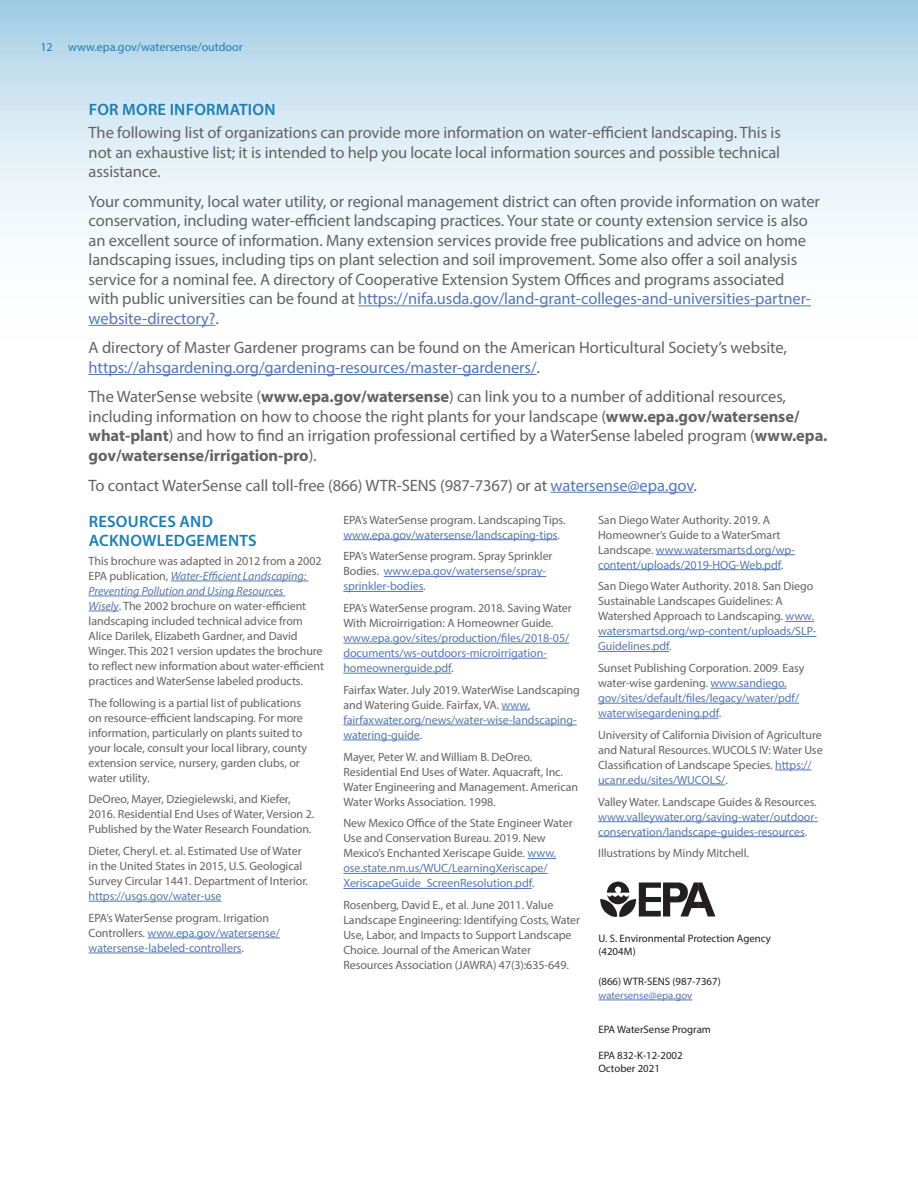
<style>
.page{position:relative;width:918px;height:1188px;background:#fff}
.page>*{position:absolute;margin:0;border:0;box-sizing:border-box;transform-origin:0 0}
.body{font:16.5px/19.5px "Myriad Pro";letter-spacing:-.005em;color:#636366}
.section_head{font:600 16.5px/19.5px "Myriad Pro";letter-spacing:.015em;color:#1d7eb2}
.body-2{font:12px/15px "Myriad Pro";letter-spacing:-.005em;color:#636366}
.body-3{font:12px/15px "Myriad Pro";letter-spacing:-.005em;color:#5678b0}
.t1{font:12px "Myriad Pro";color:#1d7eb2}
.t2{font:10.8px "Myriad Pro";color:#231f20}
.body-4{font:10.8px "Myriad Pro";letter-spacing:-.005em;color:#5678b0}
.s1{color:#5678b0}
.s2{font-weight:700}
.s3{font-style:italic;color:#5678b0}
.s4{color:#636366}
.s5{font-weight:300;color:#636366}
</style>
<div class="page">
<svg style="left:0;top:0;width:918px;height:326px"></svg>
<hr style="left:171px;top:581px;width:137px;height:1px;background:#5678b0">
<hr style="left:89px;top:596px;width:196px;height:1px;background:#5678b0">
<hr style="left:89px;top:611px;width:30px;height:1px;background:#5678b0">
<hr style="left:89px;top:901px;width:133px;height:1px;background:#5678b0">
<hr style="left:147px;top:938px;width:133px;height:1px;background:#5678b0">
<hr style="left:89px;top:953px;width:152px;height:1px;background:#5678b0">
<hr style="left:343px;top:539px;width:215px;height:1px;background:#5678b0">
<hr style="left:384px;top:576px;width:162px;height:1px;background:#5678b0">
<hr style="left:343px;top:591px;width:80px;height:1px;background:#5678b0">
<hr style="left:343px;top:643px;width:226px;height:1px;background:#5678b0">
<hr style="left:343px;top:658px;width:204px;height:1px;background:#5678b0">
<hr style="left:343px;top:673px;width:108px;height:1px;background:#5678b0">
<svg style="left:502px;top:710px;width:28px;height:1px"></svg>
<hr style="left:343px;top:725px;width:234px;height:1px;background:#5678b0">
<hr style="left:343px;top:740px;width:77px;height:1px;background:#5678b0">
<svg style="left:528px;top:858px;width:28px;height:1px"></svg>
<hr style="left:343px;top:873px;width:205px;height:1px;background:#5678b0">
<hr style="left:343px;top:888px;width:189px;height:1px;background:#5678b0">
<hr style="left:656px;top:554px;width:139px;height:1px;background:#5678b0">
<hr style="left:598px;top:569px;width:183px;height:1px;background:#5678b0">
<svg style="left:785px;top:621px;width:29px;height:1px"></svg>
<hr style="left:598px;top:636px;width:219px;height:1px;background:#5678b0">
<hr style="left:598px;top:651px;width:71px;height:1px;background:#5678b0">
<hr style="left:710px;top:688px;width:77px;height:1px;background:#5678b0">
<hr style="left:598px;top:703px;width:201px;height:1px;background:#5678b0">
<hr style="left:598px;top:718px;width:121px;height:1px;background:#5678b0">
<hr style="left:775px;top:770px;width:37px;height:1px;background:#5678b0">
<hr style="left:598px;top:785px;width:127px;height:1px;background:#5678b0">
<hr style="left:598px;top:821px;width:220px;height:1px;background:#5678b0">
<hr style="left:598px;top:836px;width:207px;height:1px;background:#5678b0">
<hr style="left:358px;top:305px;width:453px;height:1px;background:#5678b0">
<hr style="left:89px;top:325px;width:127px;height:1px;background:#5678b0">
<hr style="left:89px;top:374px;width:448px;height:1px;background:#5678b0">
<hr style="left:551px;top:492px;width:143px;height:1px;background:#5678b0">
<svg style="left:600px;top:882px;width:115px;height:35px"></svg>
<hr style="left:598px;top:1000px;width:95px;height:1px;background:#5678b0">
<p class="t1" style="left:40px;top:40px;width:14px">12</p>
<p class="t1" style="left:68px;top:40px;width:176px">www.epa.gov/watersense/outdoor</p>
<p class="section_head" style="left:89px;top:100px;width:188px">FOR MORE INFORMATION</p>
<p class="body" style="left:89px;top:123px;width:694px;text-align:justify">The following list of organizations can provide more information on water-efficient landscaping. This is not an exhaustive list; it is intended to help you locate local information sources and possible technical assistance.</p>
<p class="body" style="left:89px;top:191px;width:733px">Your community, local water utility, or regional management district can often provide information on water conservation, including water-efficient landscaping practices. Your state or county extension service is also an excellent source of information. Many extension services provide free publications and advice on home landscaping issues, including tips on plant selection and soil improvement. Some also offer a soil analysis service for a nominal fee. A directory of Cooperative Extension System Offices and programs associated<br>with public universities can be found at <span class="s1">https://nifa.usda.gov/land-grant-colleges-and-universities-partner&shy;website-directory?</span>.</p>
<p class="body" style="left:89px;top:338px;width:700px">A directory of Master Gardener programs can be found on the American Horticultural Society’s website, <span class="s1">https://ahsgardening.org/gardening-resources/master-gardeners/</span>.</p>
<p class="body" style="left:89px;top:387px;width:740px">The WaterSense website (<span class="s2">www.epa.gov/watersense</span>) can link you to a number of additional resources, including information on how to choose the right plants for your landscape (<span class="s2">www.epa.gov/watersense/ what-plant</span>) and how to find an irrigation professional certified by a WaterSense labeled program (<span class="s2">www.epa. gov/watersense/irrigation-pro</span>).</p>
<p class="body" style="left:89px;top:475px;width:610px">To contact WaterSense call toll-free (866) WTR-SENS (987-7367) or at <span class="s1">watersense@epa.gov</span>.</p>
<p class="section_head" style="left:89px;top:511px;width:170px">RESOURCES AND<br>ACKNOWLEDGEMENTS</p>
<p class="body-2" style="left:89px;top:553px;width:237px">This brochure was adapted in 2012 from a 2002<br>EPA publication, <span class="s3">Water-Efficient Landscaping:<br>Preventing Pollution and Using Resources<br>Wisely</span>. The 2002 brochure on water-efficient landscaping included technical advice from Alice Darilek, Elizabeth Gardner, and David Winger. This 2021 version updates the brochure to reflect new information about water-efficient practices and WaterSense labeled products.</p>
<p class="body-2" style="left:89px;top:695px;width:220px">The following is a partial list of publications on resource-efficient landscaping. For more information, particularly on plants suited to your locale, consult your local library, county extension service, nursery, garden clubs, or water utility.</p>
<p class="body-2" style="left:89px;top:792px;width:227px">DeOreo, Mayer, Dziegielewski, and Kiefer,<br>2016. Residential End Uses of Water, Version 2.<br>Published by the Water Research Foundation.</p>
<p class="body-2" style="left:89px;top:843px;width:221px">Dieter, Cheryl. et. al. Estimated Use of Water in the United States in 2015, U.S. Geological Survey Circular 1441. Department of Interior. <span class="s1">https://usgs.gov/water-use</span></p>
<p class="body-3" style="left:89px;top:910px;width:193px"><span class="s4">EPA’s WaterSense program. Irrigation<br>Controllers.</span> www.epa.gov/watersense/ watersense-labeled-controllers<span class="s4">.</span></p>
<p class="body-2" style="left:343px;top:512px;width:224px">EPA’s WaterSense program. Landscaping Tips. <span class="s1">www.epa.gov/watersense/landscaping-tips</span>.</p>
<p class="body-2" style="left:343px;top:549px;width:211px">EPA’s WaterSense program. Spray Sprinkler<br>Bodies. <span class="s1">www.epa.gov/watersense/spray&shy;sprinkler-bodies</span>.</p>
<p class="body-3" style="left:343px;top:600px;width:230px"><span class="s4">EPA’s WaterSense program. 2018. Saving Water With Microirrigation: A Homeowner Guide. </span>www.epa.gov/sites/production/files/2018-05/ documents/ws-outdoors-microirrigation&shy;homeownerguide.pdf<span class="s4">.</span></p>
<p class="body-2" style="left:343px;top:682px;width:238px">Fairfax Water. July 2019. WaterWise Landscaping and Watering Guide. Fairfax, VA. <span class="s1">www. fairfaxwater.org/news/water-wise-landscaping&shy;watering-guide</span>.</p>
<p class="body-2" style="left:343px;top:749px;width:236px">Mayer, Peter W. and William B. DeOreo.<br>Residential End Uses of Water. Aquacraft, Inc.<br>Water Engineering and Management. American Water Works Association. 1998.</p>
<p class="body-2" style="left:343px;top:816px;width:231px">New Mexico Office of the State Engineer Water Use and Conservation Bureau. 2019. New Mexico’s Enchanted Xeriscape Guide. <span class="s1">www. ose.state.nm.us/WUC/LearningXeriscape/ XeriscapeGuide_ScreenResolution.pdf</span>.</p>
<p class="body-2" style="left:343px;top:897px;width:238px">Rosenberg, David E., et al. June 2011. Value Landscape Engineering: Identifying Costs, Water Use, Labor, and Impacts to Support Landscape Choice. Journal of the American Water Resources Association (JAWRA) 47(3):635-649.</p>
<p class="body-2" style="left:598px;top:512px;width:199px">San Diego Water Authority. 2019. A Homeowner’s Guide to a WaterSmart Landscape. <span class="s1">www.watersmartsd.org/wp&shy;content/uploads/2019-HOG-Web.pdf</span>.</p>
<p class="body-2" style="left:598px;top:579px;width:220px">San Diego Water Authority. 2018. San Diego Sustainable Landscapes Guidelines: A Watershed Approach to Landscaping. <span class="s1">www. watersmartsd.org/wp-content/uploads/SLP-Guidelines.pdf</span>.</p>
<p class="body-3" style="left:598px;top:660px;width:208px"><span class="s4">Sunset Publishing Corporation. 2009</span><span class="s5">.</span> <span class="s4">Easy water-wise gardening.</span> www.sandiego. gov/sites/default/files/legacy/water/pdf/ waterwisegardening.pdf<span class="s4">.</span></p>
<p class="body-2" style="left:598px;top:727px;width:226px">University of California Division of Agriculture and Natural Resources. WUCOLS IV: Water Use Classification of Landscape Species. <span class="s1">https:// ucanr.edu/sites/WUCOLS/</span>.</p>
<p class="body-3" style="left:598px;top:794px;width:221px;text-align:justify"><span class="s4">Valley Water. Landscape Guides &amp; Resources. </span>www.valleywater.org/saving-water/outdoor&shy;conservation/landscape-guides-resources<span class="s4">.</span></p>
<p class="body-2" style="left:598px;top:846px;width:152px">Illustrations by Mindy Mitchell.</p>
<p class="t2" style="left:598px;top:932px;width:174px">U. S. Environmental Protection Agency</p>
<p class="t2" style="left:598px;top:945px;width:39px">(4204M)</p>
<p class="t2" style="left:598px;top:975px;width:124px">(866) WTR-SENS (987-7367)</p>
<p class="body-4" style="left:598px;top:989px;width:96px">watersense@epa.gov</p>
<p class="t2" style="left:598px;top:1022px;width:114px">EPA WaterSense Program</p>
<p class="t2" style="left:598px;top:1048px;width:86px">EPA 832-K-12-2002</p>
<p class="t2" style="left:598px;top:1061px;width:63px">October 2021</p>
</div>
